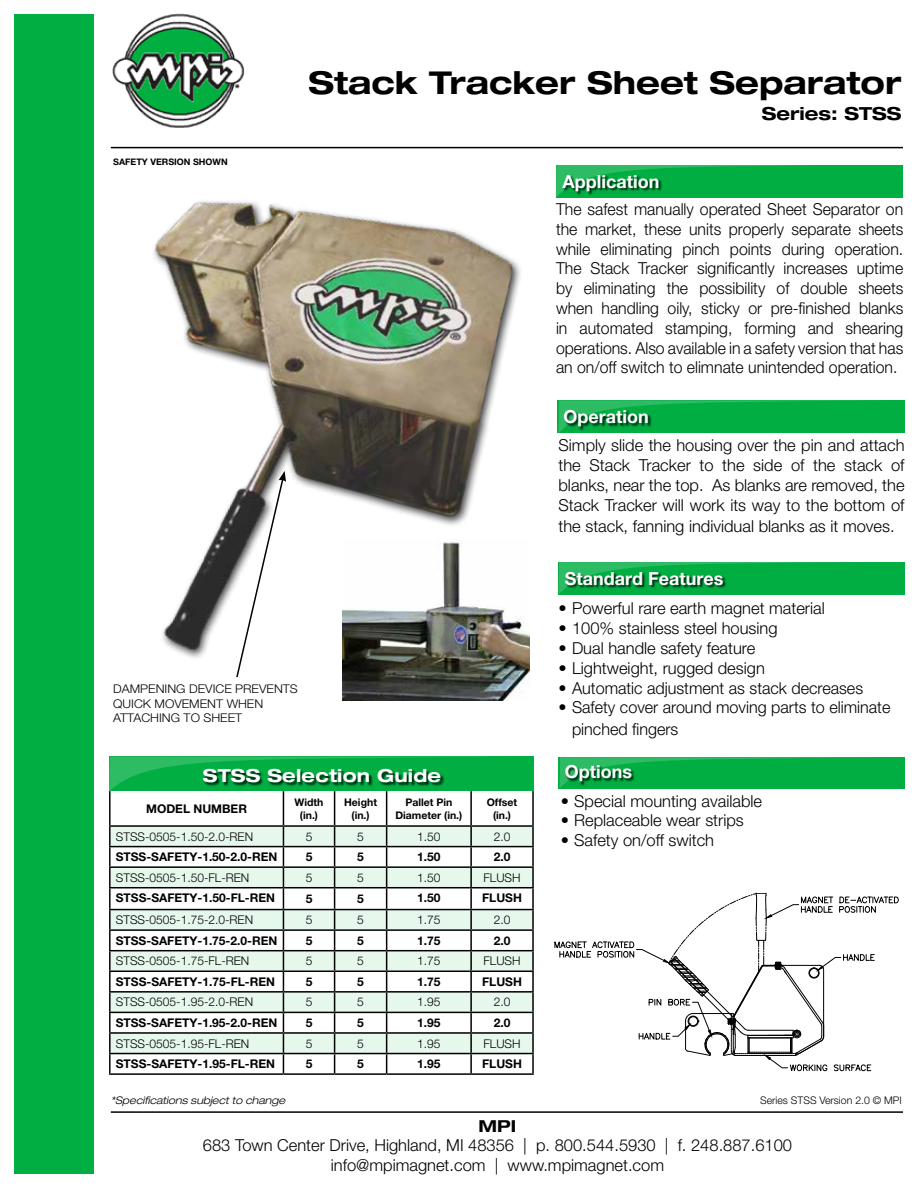
<style>
.page{position:relative;width:918px;height:1188px;background:#fff}
.page>*{position:absolute;margin:0;border:0;box-sizing:border-box;transform-origin:0 0}
.t1{font:700 expanded 31.5px "Helvetica Neue LT Pro";color:#000}
.t2{font:700 18px "Helvetica Neue LT Pro";color:#fff}
.t3{font:700 expanded 18px "Helvetica Neue LT Pro";letter-spacing:.01em;color:#fff}
.t4{font:700 expanded 18px "Helvetica Neue LT Pro";color:#000}
.t5{font:300 16.5px/19.8px "Helvetica Neue LT Pro";color:#000;text-align:center}
.t6{font:300 16.5px/19.8px "Helvetica Neue LT Pro";color:#000;text-align:justify;scale:.96 1}
.t7{font:700 expanded 16.5px "Helvetica Neue LT Pro";color:#000}
.t8{font:700 12px "Helvetica Neue LT Pro";color:#000}
.t9{font:300 12px "Helvetica Neue LT Pro";color:#000}
.t10{font:300 12px/14.4px "Helvetica Neue LT Pro";color:#000;scale:1.05 1}
.t11{font:700 10.5px/12.6px "Helvetica Neue LT Pro";color:#000;text-align:center}
.t12{font:italic 300 expanded 10.5px "Helvetica Neue LT Pro";color:#000}
.t13{font:300 10.5px "Helvetica Neue LT Pro";color:#000}
.t14{font:700 9px "Helvetica Neue LT Pro";color:#000}
</style>
<div class="page">
<img style="left:112px;top:13px;width:133px;height:57px">
<div style="left:14px;top:14px;width:80px;height:1160px;background:#00ae42"></div>
<hr style="left:111px;top:147px;width:792px;height:1px;background:#000">
<hr style="left:111px;top:1111px;width:792px;height:2px;background:#000">
<img style="left:110px;top:70px;width:480px;height:631px">
<svg style="left:556px;top:164px;width:347px;height:34px;background:#0eb24c"></svg>
<svg style="left:559px;top:400px;width:344px;height:33px;background:#05af46"></svg>
<div style="left:562px;top:175px;width:100px;height:20px;background:#000;opacity:.75"></div>
<div style="left:564px;top:410px;width:88px;height:21px;background:#000;opacity:.75"></div>
<svg style="left:559px;top:562px;width:344px;height:33px;background:#06af46"></svg>
<svg style="left:560px;top:757px;width:343px;height:31px;background:#05af45"></svg>
<div style="left:566px;top:572px;width:161px;height:17px;background:#000;opacity:.75"></div>
<div style="left:566px;top:765px;width:69px;height:21px;background:#000;opacity:.75"></div>
<hr style="left:109px;top:1073px;width:174px;height:2px;background:#000">
<hr style="left:283px;top:1073px;width:52px;height:2px;background:#000">
<hr style="left:335px;top:1073px;width:52px;height:2px;background:#000">
<hr style="left:387px;top:1073px;width:84px;height:2px;background:#000">
<hr style="left:471px;top:1073px;width:63px;height:2px;background:#000">
<svg style="left:109px;top:757px;width:425px;height:316px"></svg>
<div style="left:204px;top:769px;width:241px;height:18px;background:#000;opacity:.75"></div>
<svg style="left:235px;top:471px;width:51px;height:208px"></svg>
<svg style="left:555px;top:893px;width:344px;height:179px"></svg>
<h1 class="t1" style="left:308px;top:63px;width:595px">Stack Tracker Sheet Separator</h1>
<p class="t4" style="left:762px;top:102px;width:141px">Series: STSS</p>
<p class="t14" style="left:113px;top:156px;width:116px">SAFETY VERSION SHOWN</p>
<p class="t10" style="left:113px;top:682px;width:177px">DAMPENING DEVICE PREVENTS<br>QUICK MOVEMENT WHEN<br>ATTACHING TO SHEET</p>
<p class="t2" style="left:563px;top:170px;width:98px">Application</p>
<p class="t6" style="left:556px;top:199px;width:363px">The safest manually operated Sheet Separator on the market, these units properly separate sheets while eliminating pinch points during operation.<br>The Stack Tracker significantly increases uptime by eliminating the possibility of double sheets when handling oily, sticky or pre-finished blanks in automated stamping, forming and shearing operations. Also available in a safety version that has an on/off switch to elimnate unintended operation.</p>
<p class="t2" style="left:563px;top:406px;width:87px">Operation</p>
<p class="t5" style="left:559px;top:435px;width:348px;text-align:justify">Simply slide the housing over the pin and attach the Stack Tracker to the side of the stack of blanks, near the top. As blanks are removed, the Stack Tracker will work its way to the bottom of</p>
<p class="t5" style="left:559px;top:516px;width:338px">the stack, fanning individual blanks as it moves.</p>
<p class="t2" style="left:565px;top:567px;width:160px">Standard Features</p>
<p class="t5" style="left:559px;top:598px;width:268px">• Powerful rare earth magnet material</p>
<p class="t5" style="left:559px;top:618px;width:221px">• 100% stainless steel housing</p>
<p class="t5" style="left:559px;top:638px;width:198px">• Dual handle safety feature</p>
<p class="t5" style="left:559px;top:658px;width:208px">• Lightweight, rugged design</p>
<p class="t5" style="left:559px;top:678px;width:306px">• Automatic adjustment as stack decreases</p>
<p class="t5" style="left:572px;top:696px;width:320px;line-height:21.6px;text-align:left;text-indent:-14px">• Safety cover around moving parts to eliminate pinched fingers</p>
<p class="t3" style="left:203px;top:764px;width:240px">STSS Selection Guide</p>
<p class="t2" style="left:565px;top:761px;width:69px">Options</p>
<p class="t8" style="left:146px;top:801px;width:102px">MODEL NUMBER</p>
<p class="t11" style="left:295px;top:796px;width:30px">Width (in.)</p>
<p class="t11" style="left:344px;top:796px;width:34px">Height (in.)</p>
<p class="t11" style="left:395px;top:796px;width:68px">Pallet Pin<br>Diameter (in.)</p>
<p class="t11" style="left:487px;top:796px;width:32px">Offset (in.)</p>
<p class="t9" style="left:116px;top:829px;width:139px">STSS-0505-1.50-2.0-REN</p>
<p class="t9" style="left:306px;top:829px;width:8px">5</p>
<p class="t9" style="left:357px;top:829px;width:8px">5</p>
<p class="t9" style="left:417px;top:829px;width:25px">1.50</p>
<p class="t9" style="left:494px;top:829px;width:18px">2.0</p>
<p class="t8" style="left:116px;top:849px;width:163px">STSS-SAFETY-1.50-2.0-REN</p>
<p class="t8" style="left:306px;top:849px;width:8px">5</p>
<p class="t8" style="left:357px;top:849px;width:8px">5</p>
<p class="t8" style="left:417px;top:849px;width:25px">1.50</p>
<p class="t8" style="left:494px;top:849px;width:18px">2.0</p>
<p class="t9" style="left:116px;top:870px;width:135px">STSS-0505-1.50-FL-REN</p>
<p class="t9" style="left:306px;top:870px;width:8px">5</p>
<p class="t9" style="left:357px;top:870px;width:8px">5</p>
<p class="t9" style="left:417px;top:870px;width:25px">1.50</p>
<p class="t9" style="left:484px;top:870px;width:39px">FLUSH</p>
<p class="t8" style="left:116px;top:891px;width:161px">STSS-SAFETY-1.50-FL-REN</p>
<p class="t8" style="left:306px;top:891px;width:8px">5</p>
<p class="t8" style="left:357px;top:891px;width:8px">5</p>
<p class="t8" style="left:417px;top:891px;width:25px">1.50</p>
<p class="t8" style="left:482px;top:891px;width:41px">FLUSH</p>
<p class="t9" style="left:116px;top:913px;width:139px">STSS-0505-1.75-2.0-REN</p>
<p class="t9" style="left:306px;top:913px;width:8px">5</p>
<p class="t9" style="left:357px;top:913px;width:8px">5</p>
<p class="t9" style="left:417px;top:913px;width:25px">1.75</p>
<p class="t9" style="left:494px;top:913px;width:18px">2.0</p>
<p class="t8" style="left:116px;top:933px;width:163px">STSS-SAFETY-1.75-2.0-REN</p>
<p class="t8" style="left:306px;top:933px;width:8px">5</p>
<p class="t8" style="left:357px;top:933px;width:8px">5</p>
<p class="t8" style="left:417px;top:933px;width:25px">1.75</p>
<p class="t8" style="left:494px;top:933px;width:18px">2.0</p>
<p class="t9" style="left:116px;top:954px;width:135px">STSS-0505-1.75-FL-REN</p>
<p class="t9" style="left:306px;top:954px;width:8px">5</p>
<p class="t9" style="left:357px;top:954px;width:8px">5</p>
<p class="t9" style="left:417px;top:954px;width:25px">1.75</p>
<p class="t9" style="left:484px;top:954px;width:39px">FLUSH</p>
<p class="t8" style="left:116px;top:974px;width:161px">STSS-SAFETY-1.75-FL-REN</p>
<p class="t8" style="left:306px;top:974px;width:8px">5</p>
<p class="t8" style="left:357px;top:974px;width:8px">5</p>
<p class="t8" style="left:417px;top:974px;width:25px">1.75</p>
<p class="t8" style="left:482px;top:974px;width:41px">FLUSH</p>
<p class="t9" style="left:116px;top:995px;width:139px">STSS-0505-1.95-2.0-REN</p>
<p class="t9" style="left:306px;top:995px;width:8px">5</p>
<p class="t9" style="left:357px;top:995px;width:8px">5</p>
<p class="t9" style="left:417px;top:995px;width:25px">1.95</p>
<p class="t9" style="left:494px;top:995px;width:18px">2.0</p>
<p class="t8" style="left:116px;top:1015px;width:163px">STSS-SAFETY-1.95-2.0-REN</p>
<p class="t8" style="left:306px;top:1015px;width:8px">5</p>
<p class="t8" style="left:357px;top:1015px;width:8px">5</p>
<p class="t8" style="left:417px;top:1015px;width:25px">1.95</p>
<p class="t8" style="left:494px;top:1015px;width:18px">2.0</p>
<p class="t9" style="left:116px;top:1036px;width:135px">STSS-0505-1.95-FL-REN</p>
<p class="t9" style="left:306px;top:1036px;width:8px">5</p>
<p class="t9" style="left:357px;top:1036px;width:8px">5</p>
<p class="t9" style="left:417px;top:1036px;width:25px">1.95</p>
<p class="t9" style="left:484px;top:1036px;width:39px">FLUSH</p>
<p class="t8" style="left:116px;top:1056px;width:161px">STSS-SAFETY-1.95-FL-REN</p>
<p class="t8" style="left:306px;top:1056px;width:8px">5</p>
<p class="t8" style="left:357px;top:1056px;width:8px">5</p>
<p class="t8" style="left:417px;top:1056px;width:25px">1.95</p>
<p class="t8" style="left:482px;top:1056px;width:41px">FLUSH</p>
<p class="t5" style="left:561px;top:790px;width:203px">• Special mounting available</p>
<p class="t5" style="left:561px;top:810px;width:185px">• Replaceable wear strips</p>
<p class="t5" style="left:561px;top:830px;width:155px">• Safety on/off switch</p>
<p class="t12" style="left:111px;top:1094px;width:176px">*Specifications subject to change</p>
<p class="t13" style="left:760px;top:1094px;width:143px">Series STSS Version 2.0 © MPI</p>
<p class="t7" style="left:479px;top:1115px;width:39px">MPI</p>
<p class="t5" style="left:203px;top:1135px;width:591px">683 Town Center Drive, Highland, MI 48356 | p. 800.544.5930 | f. 248.887.6100 info@mpimagnet.com | www.mpimagnet.com</p>
</div>
